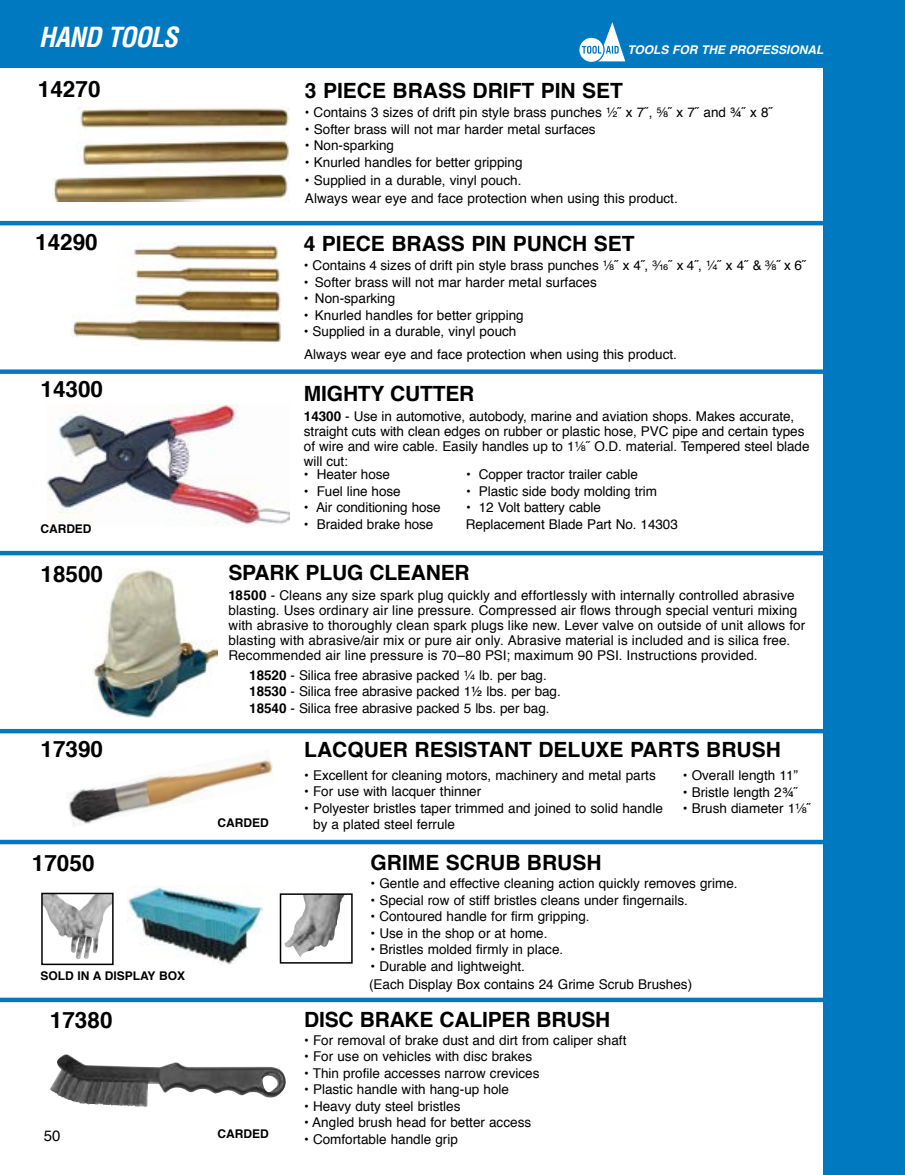
<style>
.page{position:relative;width:905px;height:1175px;background:#fff}
.page>*{position:absolute;margin:0;border:0;box-sizing:border-box;transform-origin:0 0}
.t1{font:italic 700 condensed 27px "Helvetica";letter-spacing:-.035em;color:#fff}
.t2{font:700 22.5px "Helvetica";color:#000}
.t3{font:700 21px "Helvetica";color:#000}
.t4{font:15px "Helvetica";color:#000}
.t5{font:13.5px/15px "Helvetica";color:#000}
.t6{font:13.5px "Helvetica";color:#000;scale:.95 1}
.t7{font:700 12px "Helvetica";letter-spacing:-.005em;color:#000}
.t8{font:italic 700 12px "Helvetica";color:#fff}
.s1{font-family:"Helvetica Fraction"}
.s2{font-weight:700}
</style>
<div class="page">
<div style="left:824px;top:0;width:80px;height:1174px;background:#0079c1"></div>
<div style="left:0;top:0;width:904px;height:68px;background:#0079c1"></div>
<svg style="left:579px;top:22px;width:46px;height:40px"></svg>
<img style="left:72px;top:243px;width:209px;height:101px">
<img style="left:53px;top:108px;width:236px;height:93px">
<div style="left:0;top:839px;width:848px;height:5px;background:#0079c1"></div>
<hr style="left:0;top:551px;width:848px;height:4px;background:#0079c1">
<hr style="left:0;top:221px;width:858px;height:4px;background:#0079c1">
<img style="left:127px;top:887px;width:135px;height:77px">
<img style="left:284px;top:896px;width:60px;height:61px">
<div style="left:280px;top:893px;width:72px;height:70px;border:2px solid #000"></div>
<img style="left:44px;top:895px;width:54px;height:64px">
<div style="left:41px;top:892px;width:73px;height:73px;border:2px solid #000"></div>
<img style="left:69px;top:755px;width:204px;height:72px">
<img style="left:92px;top:569px;width:126px;height:148px">
<hr style="left:0;top:729px;width:835px;height:4px;background:#0079c1">
<img style="left:47px;top:405px;width:242px;height:120px">
<div style="left:0;top:369px;width:864px;height:5px;background:#0079c1"></div>
<div style="left:0;top:997px;width:848px;height:5px;background:#0079c1"></div>
<img style="left:50px;top:1054px;width:236px;height:52px">
<h1 class="t1" style="left:39px;top:21px;width:141px">HAND TOOLS</h1>
<h2 class="t2" style="left:38px;top:71px;width:64px">14270</h2>
<h2 class="t2" style="left:35px;top:224px;width:64px">14290</h2>
<p class="t8" style="left:627px;top:39px;width:198px">TOOLS FOR THE PROFESSIONAL</p>
<h3 class="t3" style="left:305px;top:73px;width:319px">3 PIECE BRASS DRIFT PIN SET</h3>
<p class="t6" style="left:305px;top:102px;width:494px">• Contains 3 sizes of drift pin style brass punches <span class="s1">¹⁄₂</span>˝ x 7˝, <span class="s1">⁵⁄₈</span>˝ x 7˝ and ¾˝ x 8˝</p>
<p class="t5" style="left:305px;top:122px;width:292px">• Softer brass will not mar harder metal surfaces</p>
<p class="t5" style="left:305px;top:138px;width:91px">• Non-sparking</p>
<p class="t5" style="left:305px;top:155px;width:219px">• Knurled handles for better gripping</p>
<p class="t5" style="left:305px;top:171px;width:374px;line-height:18px">• Supplied in a durable, vinyl pouch.<br>Always wear eye and face protection when using this product.</p>
<h3 class="t3" style="left:304px;top:226px;width:332px">4 PIECE BRASS PIN PUNCH SET</h3>
<p class="t5" style="left:304px;top:258px;width:504px">• Contains 4 sizes of drift pin style brass punches <span class="s1">¹⁄₈</span>˝ x 4˝, <span class="s1">³⁄₁₆</span>˝ x 4˝, <span class="s1">¹⁄₄</span>˝ x 4˝ &amp; <span class="s1">³⁄₈</span>˝ x 6˝</p>
<p class="t5" style="left:304px;top:275px;width:294px">• Softer brass will not mar harder metal surfaces</p>
<p class="t5" style="left:304px;top:291px;width:93px">• Non-sparking</p>
<p class="t5" style="left:304px;top:308px;width:221px">• Knurled handles for better gripping</p>
<p class="t5" style="left:304px;top:324px;width:214px">• Supplied in a durable, vinyl pouch</p>
<p class="t5" style="left:304px;top:347px;width:374px">Always wear eye and face protection when using this product.</p>
<h2 class="t2" style="left:40px;top:371px;width:64px">14300</h2>
<h3 class="t3" style="left:304px;top:377px;width:172px">MIGHTY CUTTER</h3>
<p class="t5" style="left:304px;top:409px;width:507px"><span class="s2">14300</span> - Use in automotive, autobody, marine and aviation shops. Makes accurate, straight cuts with clean edges on rubber or plastic hose, PVC pipe and certain types of wire and wire cable. Easily handles up to 1<span class="s1">¹⁄₈</span>˝ O.D. material. Tempered steel blade will cut:</p>
<p class="t5" style="left:304px;top:467px;width:88px">• Heater hose</p>
<p class="t5" style="left:466px;top:467px;width:173px">• Copper tractor trailer cable</p>
<p class="t5" style="left:304px;top:484px;width:98px">• Fuel line hose</p>
<p class="t5" style="left:466px;top:484px;width:192px">• Plastic side body molding trim</p>
<p class="t5" style="left:304px;top:500px;width:138px">• Air conditioning hose</p>
<p class="t5" style="left:466px;top:500px;width:136px">• 12 Volt battery cable</p>
<p class="t7" style="left:40px;top:519px;width:53px">CARDED</p>
<p class="t5" style="left:304px;top:517px;width:131px">• Braided brake hose</p>
<p class="t5" style="left:466px;top:517px;width:213px">Replacement Blade Part No. 14303</p>
<h2 class="t2" style="left:40px;top:555px;width:64px">18500</h2>
<h3 class="t3" style="left:228px;top:556px;width:243px">SPARK PLUG CLEANER</h3>
<p class="t5" style="left:228px;top:588px;width:578px"><span class="s2">18500</span> - Cleans any size spark plug quickly and effortlessly with internally controlled abrasive blasting. Uses ordinary air line pressure. Compressed air flows through special venturi mixing with abrasive to thoroughly clean spark plugs like new. Lever valve on outside of unit allows for blasting with abrasive/air mix or pure air only. Abrasive material is included and is silica free.<br>Recommended air line pressure is 70–80 PSI; maximum 90 PSI. Instructions provided.</p>
<p class="t5" style="left:249px;top:667px;width:313px;line-height:16.5px"><span class="s2">18520</span> - Silica free abrasive packed <span class="s1">¹⁄₄</span> lb. per bag.<br><span class="s2">18530</span> - Silica free abrasive packed 1½ lbs. per bag.<br><span class="s2">18540</span> - Silica free abrasive packed 5 lbs. per bag.</p>
<h2 class="t2" style="left:41px;top:731px;width:64px">17390</h2>
<p class="t7" style="left:218px;top:813px;width:53px">CARDED</p>
<h3 class="t3" style="left:304px;top:733px;width:478px">LACQUER RESISTANT DELUXE PARTS BRUSH</h3>
<p class="t5" style="left:304px;top:768px;width:353px">• Excellent for cleaning motors, machinery and metal parts</p>
<p class="t5" style="left:304px;top:784px;width:178px">• For use with lacquer thinner</p>
<p class="t5" style="left:313px;top:800px;width:351px;line-height:16.5px;text-indent:-9px">• Polyester bristles taper trimmed and joined to solid handle by a plated steel ferrule</p>
<p class="t5" style="left:682px;top:768px;width:117px">• Overall length 11”</p>
<p class="t5" style="left:682px;top:785px;width:117px">• Bristle length 2¾˝</p>
<p class="t5" style="left:682px;top:801px;width:130px">• Brush diameter 1<span class="s1">¹⁄₈</span>˝</p>
<h2 class="t2" style="left:32px;top:844px;width:64px">17050</h2>
<h3 class="t3" style="left:370px;top:846px;width:232px">GRIME SCRUB BRUSH</h3>
<p class="t5" style="left:370px;top:876px;width:368px">• Gentle and effective cleaning action quickly removes grime.</p>
<p class="t5" style="left:370px;top:893px;width:319px">• Special row of stiff bristles cleans under fingernails.</p>
<p class="t5" style="left:370px;top:909px;width:220px">• Contoured handle for firm gripping.</p>
<p class="t5" style="left:370px;top:926px;width:178px">• Use in the shop or at home.</p>
<p class="t5" style="left:370px;top:942px;width:194px">• Bristles molded firmly in place.</p>
<p class="t5" style="left:370px;top:959px;width:156px">• Durable and lightweight.</p>
<p class="t7" style="left:40px;top:966px;width:146px">SOLD IN A DISPLAY BOX</p>
<h2 class="t2" style="left:50px;top:1001px;width:64px">17380</h2>
<h3 class="t3" style="left:304px;top:1002px;width:308px">DISC BRAKE CALIPER BRUSH</h3>
<p class="t5" style="left:304px;top:1032px;width:324px">• For removal of brake dust and dirt from caliper shaft</p>
<p class="t5" style="left:304px;top:1049px;width:229px">• For use on vehicles with disc brakes</p>
<p class="t5" style="left:304px;top:1065px;width:237px">• Thin profile accesses narrow crevices</p>
<p class="t5" style="left:304px;top:1082px;width:206px">• Plastic handle with hang-up hole</p>
<p class="t5" style="left:304px;top:1098px;width:158px">• Heavy duty steel bristles</p>
<p class="t5" style="left:304px;top:1115px;width:228px">• Angled brush head for better access</p>
<p class="t5" style="left:304px;top:1131px;width:155px">• Comfortable handle grip</p>
<p class="t5" style="left:369px;top:977px;width:325px">(Each Display Box contains 24 Grime Scrub Brushes)</p>
<p class="t7" style="left:218px;top:1124px;width:53px">CARDED</p>
<p class="t4" style="left:44px;top:1124px;width:18px">50</p>
</div>
